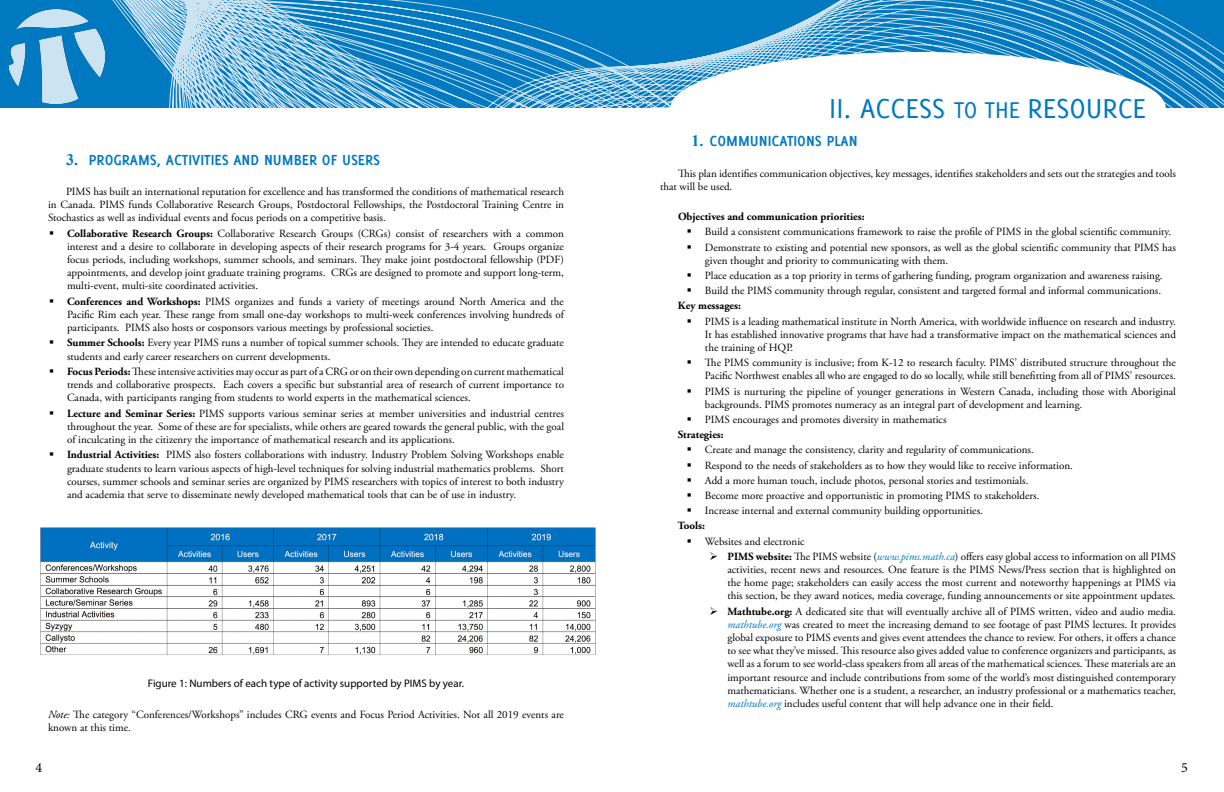
<style>
.page{position:relative;width:1224px;height:792px;background:#fff}
.page>*{position:absolute;margin:0;border:0;box-sizing:border-box;transform-origin:0 0}
.t1{font:30px "Delicious";color:#0079c1}
.t2{font:700 16px "Delicious";color:#0079c1}
.t3{font:14px "Minion Pro";color:#000}
.t4{font:11px/13.2px "Adobe Garamond Pro";color:#000;text-align:justify}
.t5{font:11px "Myriad Pro";color:#000}
.t6{font:700 11px "Adobe Garamond Pro";color:#000}
.s1{font-family:"Times New Roman"}
.s2{font-weight:700}
.s3{font-style:italic}
.s4{font-size:25px}
.s5{font-style:italic;color:#0079c1}
</style>
<div class="page">
<svg style="left:0;top:0;width:1224px;height:108px;background:#419bd0"></svg>
<img style="left:40px;top:527px;width:556px;height:128px">
<div style="left:670px;top:52px;width:496px;height:112px;background:#fff;border-radius:50%"></div>
<h2 class="t2" style="left:66px;top:150px;width:316px"><span class="s1">3.</span> PROGRAMS, ACTIVITIES AND NUMBER OF USERS</h2>
<p class="t4" style="left:48px;top:185px;width:518px;text-indent:18px">PIMS has built an international reputation for excellence and has transformed the conditions of mathematical research in Canada. PIMS funds Collaborative Research Groups, Postdoctoral Fellowships, the Postdoctoral Training Centre in Stochastics as well as individual events and focus periods on a competitive basis.</p>
<p class="t4" style="left:67px;top:227px;width:499px;text-indent:-18px">▪ <span class="s2">Collaborative Research Groups:</span> Collaborative Research Groups (CRGs) consist of researchers with a common interest and a desire to collaborate in developing aspects of their research programs for 3-4 years. Groups organize focus periods, including workshops, summer schools, and seminars. They make joint postdoctoral fellowship (PDF) appointments, and develop joint graduate training programs. CRGs are designed to promote and support long-term, multi-event, multi-site coordinated activities.</p>
<p class="t4" style="left:67px;top:295px;width:499px;text-indent:-18px">▪ <span class="s2">Conferences and Workshops:</span> PIMS organizes and funds a variety of meetings around North America and the Pacific Rim each year. These range from small one-day workshops to multi-week conferences involving hundreds of participants. PIMS also hosts or cosponsors various meetings by professional societies.</p>
<p class="t4" style="left:67px;top:337px;width:498px;text-indent:-18px">▪ <span class="s2">Summer Schools:</span> Every year PIMS runs a number of topical summer schools. They are intended to educate graduate students and early career researchers on current developments.</p>
<p class="t4" style="left:67px;top:365px;width:499px;text-indent:-18px">▪ <span class="s2">Focus Periods:</span> These intensive activities may occur as part of a CRG or on their own depending on current mathematical trends and collaborative prospects. Each covers a specific but substantial area of research of current importance to Canada, with participants ranging from students to world experts in the mathematical sciences.</p>
<p class="t4" style="left:67px;top:407px;width:499px;text-indent:-18px">▪ <span class="s2">Lecture and Seminar Series:</span> PIMS supports various seminar series at member universities and industrial centres throughout the year. Some of these are for specialists, while others are geared towards the general public, with the goal of inculcating in the citizenry the importance of mathematical research and its applications.</p>
<p class="t4" style="left:67px;top:449px;width:498px;text-indent:-18px">▪ <span class="s2">Industrial Activities:</span> PIMS also fosters collaborations with industry. Industry Problem Solving Workshops enable graduate students to learn various aspects of high-level techniques for solving industrial mathematics problems. Short courses, summer schools and seminar series are organized by PIMS researchers with topics of interest to both industry and academia that serve to disseminate newly developed mathematical tools that can be of use in industry.</p>
<p class="t5" style="left:148px;top:676px;width:318px">Figure 1: Numbers of each type of activity supported by PIMS by year.</p>
<p class="t4" style="left:48px;top:708px;width:517px"><span class="s3">Note:</span> The category “Conferences/Workshops” includes CRG events and Focus Period Activities. Not all 2019 events are known at this time.</p>
<h1 class="t1" style="left:829px;top:92px;width:318px">II. ACCESS <span class="s4">TO THE</span> RESOURCE</h1>
<h2 class="t2" style="left:692px;top:132px;width:168px"><span class="s1">1.</span> COMMUNICATIONS PLAN</h2>
<p class="t4" style="left:660px;top:167px;width:517px;text-indent:18px">This plan identifies communication objectives, key messages, identifies stakeholders and sets out the strategies and tools that will be used.</p>
<p class="t6" style="left:678px;top:210px;width:188px">Objectives and communication priorities:</p>
<p class="t4" style="left:687px;top:226px;width:486px">▪ Build a consistent communications framework to raise the profile of PIMS in the global scientific community.</p>
<p class="t4" style="left:705px;top:241px;width:472px;text-indent:-18px">▪ Demonstrate to existing and potential new sponsors, as well as the global scientific community that PIMS has given thought and priority to communicating with them.</p>
<p class="t4" style="left:687px;top:269px;width:477px">▪ Place education as a top priority in terms of gathering funding, program organization and awareness raising.</p>
<p class="t4" style="left:678px;top:283px;width:485px;line-height:15.2px;text-indent:9px">▪ Build the PIMS community through regular, consistent and targeted formal and informal communications.<br><span class="s2">Key messages:</span></p>
<p class="t4" style="left:705px;top:315px;width:473px;text-indent:-18px">▪ PIMS is a leading mathematical institute in North America, with worldwide influence on research and industry.<br>It has established innovative programs that have had a transformative impact on the mathematical sciences and the training of HQP.</p>
<p class="t4" style="left:687px;top:356px;width:491px;text-align:right">▪ The PIMS community is inclusive; from K-12 to research faculty. PIMS’ distributed structure throughout the<br>Pacific Northwest enables all who are engaged to do so locally, while still benefitting from all of PIMS’ resources.</p>
<p class="t4" style="left:705px;top:385px;width:473px;text-indent:-18px">▪ PIMS is nurturing the pipeline of younger generations in Western Canada, including those with Aboriginal backgrounds. PIMS promotes numeracy as an integral part of development and learning.</p>
<p class="t4" style="left:678px;top:412px;width:270px;line-height:15.2px;text-indent:9px">▪ PIMS encourages and promotes diversity in mathematics<br><span class="s2">Strategies:</span></p>
<p class="t4" style="left:687px;top:444px;width:348px">▪ Create and manage the consistency, clarity and regularity of communications.</p>
<p class="t4" style="left:687px;top:459px;width:387px">▪ Respond to the needs of stakeholders as to how they would like to receive information.</p>
<p class="t4" style="left:687px;top:474px;width:343px">▪ Add a more human touch, include photos, personal stories and testimonials.</p>
<p class="t4" style="left:687px;top:489px;width:354px">▪ Become more proactive and opportunistic in promoting PIMS to stakeholders.</p>
<p class="t4" style="left:678px;top:503px;width:307px;line-height:15.2px;text-indent:9px">▪ Increase internal and external community building opportunities.<br><span class="s2">Tools:</span></p>
<p class="t4" style="left:687px;top:535px;width:119px">▪ Websites and electronic</p>
<p class="t4" style="left:727px;top:550px;width:450px;text-indent:-18px">➢ <span class="s2">PIMS website:</span> The PIMS website (<span class="s5">www.pims.math.ca</span>) offers easy global access to information on all PIMS activities, recent news and resources. One feature is the PIMS News/Press section that is highlighted on the home page; stakeholders can easily access the most current and noteworthy happenings at PIMS via this section, be they award notices, media coverage, funding announcements or site appointment updates.</p>
<p class="t4" style="left:727px;top:605px;width:450px;text-indent:-18px">➢ <span class="s2">Mathtube.org:</span> A dedicated site that will eventually archive all of PIMS written, video and audio media. <span class="s5">mathtube.org</span> was created to meet the increasing demand to see footage of past PIMS lectures. It provides global exposure to PIMS events and gives event attendees the chance to review. For others, it offers a chance to see what they’ve missed. This resource also gives added value to conference organizers and participants, as well as a forum to see world-class speakers from all areas of the mathematical sciences. These materials are an important resource and include contributions from some of the world’s most distinguished contemporary mathematicians. Whether one is a student, a researcher, an industry professional or a mathematics teacher, <span class="s5">mathtube.org</span> includes useful content that will help advance one in their field.</p>
<p class="t3" style="left:35px;top:758px;width:8px">4</p>
<p class="t3" style="left:1181px;top:758px;width:8px">5</p>
</div>
